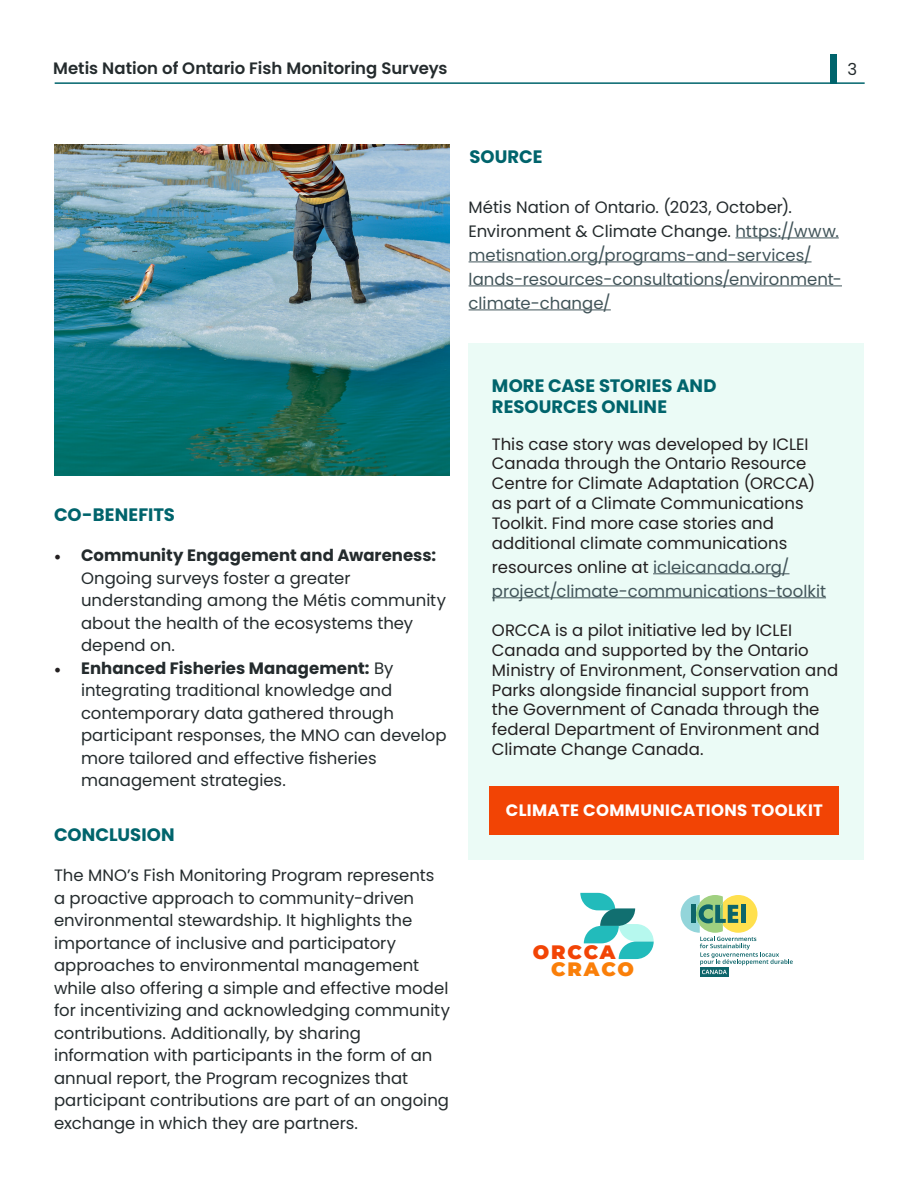
<style>
.page{position:relative;width:918px;height:1188px;background:#fff}
.page>*{position:absolute;margin:0;border:0;box-sizing:border-box;transform-origin:0 0}
.t1{font:100 19.5px/16.5px "Montserrat";letter-spacing:.095em;color:#f24405}
.t2{font:700 18px "Poppins";letter-spacing:.005em;color:#00646c}
.t3{font:16.5px/22.5px "Poppins";color:#242b2d}
.t4{font:16.5px/19.8px "Poppins";color:#231f20}
.t5{font:16.5px/24px "Poppins";color:#415459}
.t6{font:600 16.5px "Poppins";color:#242b2d}
.t7{font:700 16.5px "Poppins";letter-spacing:.02em;color:#fff}
.s1{color:#242b2d}
.s2{font-family:"Minion Pro";font-size:18px;color:#231f20}
.s3{font-weight:700}
.s4{color:#231f20}
.s5{color:#fa7f09}
</style>
<div class="page">
<hr style="left:55px;top:82px;width:810px;height:2px;background:#00646c">
<div style="left:830px;top:54px;width:7px;height:29px;background:#00646c"></div>
<hr style="left:736px;top:237px;width:103px;height:1px;background:#415459">
<hr style="left:469px;top:261px;width:343px;height:1px;background:#415459">
<hr style="left:469px;top:285px;width:373px;height:1px;background:#415459">
<hr style="left:469px;top:309px;width:142px;height:1px;background:#415459">
<div style="left:468px;top:344px;width:396px;height:516px;background:#ebfbf6"></div>
<hr style="left:653px;top:573px;width:137px;height:1px;background:#415459">
<hr style="left:492px;top:597px;width:334px;height:1px;background:#415459">
<div style="left:489px;top:786px;width:350px;height:49px;background:#f24405"></div>
<svg style="left:580px;top:893px;width:74px;height:66px"></svg>
<svg style="left:700px;top:974px;width:29px;height:3px"></svg>
<svg style="left:681px;top:895px;width:112px;height:79px"></svg>
<img style="left:54px;top:144px;width:396px;height:331px">
<p class="t6" style="left:53px;top:59px;width:396px">Metis Nation of Ontario Fish Monitoring Surveys</p>
<p class="t3" style="left:847px;top:58px;width:11px">3</p>
<p class="t2" style="left:469px;top:147px;width:75px">SOURCE</p>
<p class="t5" style="left:469px;top:195px;width:375px"><span class="s1">Métis Nation of Ontario. (2023, October).<br>Environment &amp; Climate Change.</span> https://www. metisnation.org/programs-and-services/ lands-resources-consultations/environment&shy;climate-change/</p>
<p class="t2" style="left:54px;top:504px;width:123px">CO-BENEFITS</p>
<p class="t3" style="left:81px;top:545px;width:367px;text-indent:-27px"><span class="s2">•</span> <span class="s3">Community Engagement and Awareness:<br></span>Ongoing surveys foster a greater understanding among the Métis community about the health of the ecosystems they depend on.</p>
<p class="t3" style="left:81px;top:657px;width:367px;text-indent:-27px"><span class="s2">•</span> <span class="s3">Enhanced Fisheries Management:</span> By integrating traditional knowledge and contemporary data gathered through participant responses, the MNO can develop more tailored and effective fisheries management strategies.</p>
<p class="t2" style="left:54px;top:824px;width:122px">CONCLUSION</p>
<p class="t3" style="left:54px;top:864px;width:398px">The MNO’s Fish Monitoring Program represents<br>a proactive approach to community-driven environmental stewardship. It highlights the importance of inclusive and participatory approaches to environmental management while also offering a simple and effective model for incentivizing and acknowledging community contributions. Additionally, by sharing information with participants in the form of an annual report, the Program recognizes that participant contributions are part of an ongoing exchange in which they are partners.</p>
<p class="t2" style="left:492px;top:375px;width:226px">MORE CASE STORIES AND</p>
<p class="t2" style="left:492px;top:397px;width:177px">RESOURCES ONLINE</p>
<p class="t4" style="left:492px;top:434px;width:325px">This case story was developed by ICLEI Canada through the Ontario Resource Centre for Climate Adaptation (ORCCA) as part of a Climate Communications Toolkit. Find more case stories and additional climate communications</p>
<p class="t5" style="left:492px;top:555px;width:336px"><span class="s4">resources online at</span> icleicanada.org/ project/climate-communications-toolkit</p>
<p class="t4" style="left:492px;top:621px;width:348px">ORCCA is a pilot initiative led by ICLEI Canada and supported by the Ontario Ministry of Environment, Conservation and Parks alongside financial support from the Government of Canada through the federal Department of Environment and Climate Change Canada.</p>
<p class="t7" style="left:506px;top:801px;width:319px">CLIMATE COMMUNICATIONS TOOLKIT</p>
<p class="t1" style="left:551px;top:943px;width:84px;text-indent:-18px">ORCCA<br><span class="s5">CRACO</span></p>
</div>
